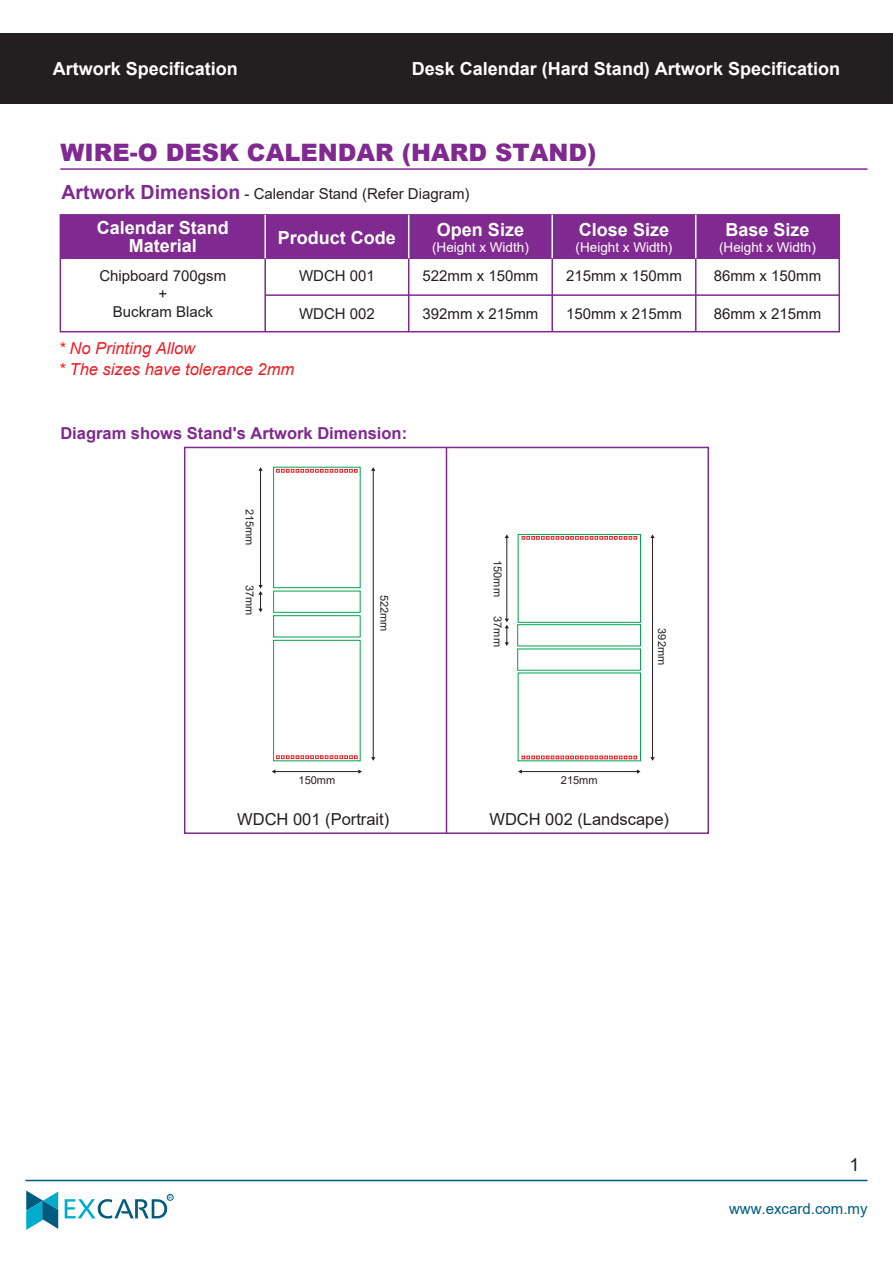
<style>
.page{position:relative;width:893px;height:1263px;background:#fff}
.page>*{position:absolute;margin:0;border:0;box-sizing:border-box;transform-origin:0 0}
.t1{font:900 24px "Arial";color:#802990}
.t2{font:700 18px/18px "Arial";color:#fff;text-align:center}
.t3{font:18px "Arial";color:#231f20}
.t4{font:italic 16.5px/21px "Arial";color:#ee1d23}
.t5{font:700 16.5px "Arial";color:#802990}
.t6{font:16.5px "Arial";color:#231f20}
.t7{font:15px/18px "Arial";color:#231f20;text-align:center}
.t8{font:15px "Arial";color:#005b7f}
.t9{font:13.5px "Arial";color:#fff}
.t10{font:10.95px "Arial";color:#231f20}
.t11{font:4.8px "Arial";color:#005b7f}
.s1{font-weight:700;font-size:19.5px;color:#802990}
</style>
<div class="page">
<svg style="left:26px;top:1190px;width:32px;height:40px"></svg>
<svg style="left:65px;top:1194px;width:108px;height:24px"></svg>
<hr style="left:25px;top:1180px;width:842px;height:1px;background:#005b7f">
<div style="left:0;top:33px;width:893px;height:71px;background:#231f20"></div>
<hr style="left:60px;top:168px;width:807px;height:2px;background:#802990">
<div style="left:60px;top:215px;width:779px;height:44px;background:#802990"></div>
<div style="left:184px;top:447px;width:525px;height:387px;border:2px solid #802990"></div>
<div style="left:60px;top:214px;width:780px;height:118px;border:2px solid #802990"></div>
<hr style="left:264px;top:215px;width:2px;height:44px;background:#fff">
<hr style="left:264px;top:259px;width:2px;height:73px;background:#802990">
<hr style="left:408px;top:215px;width:1px;height:44px;background:#fff">
<hr style="left:408px;top:259px;width:1px;height:73px;background:#802990">
<hr style="left:551px;top:215px;width:2px;height:44px;background:#fff">
<hr style="left:551px;top:259px;width:2px;height:73px;background:#802990">
<hr style="left:695px;top:215px;width:1px;height:44px;background:#fff">
<hr style="left:695px;top:259px;width:1px;height:73px;background:#802990">
<hr style="left:265px;top:294px;width:574px;height:2px;background:#802990">
<hr style="left:521px;top:771px;width:117px;height:1px;background:#231f20">
<svg style="left:518px;top:769px;width:4px;height:5px"></svg>
<hr style="left:506px;top:536px;width:1px;height:84px;background:#231f20">
<hr style="left:652px;top:536px;width:1px;height:222px;background:#231f20">
<svg style="left:505px;top:619px;width:4px;height:27px"></svg>
<div style="left:518px;top:534px;width:123px;height:89px;border:1px solid #00a54f"></div>
<svg style="left:522px;top:536px;width:115px;height:4px"></svg>
<svg style="left:522px;top:756px;width:115px;height:3px"></svg>
<div style="left:517px;top:624px;width:124px;height:22px;border:1px solid #00a54f"></div>
<hr style="left:373px;top:469px;width:1px;height:290px;background:#231f20">
<svg style="left:371px;top:757px;width:4px;height:4px"></svg>
<hr style="left:260px;top:469px;width:1px;height:116px;background:#231f20">
<svg style="left:258px;top:585px;width:5px;height:27px"></svg>
<div style="left:273px;top:467px;width:88px;height:121px;border:1px solid #00a54f"></div>
<svg style="left:276px;top:469px;width:82px;height:4px"></svg>
<div style="left:273px;top:640px;width:88px;height:121px;border:1px solid #00a54f"></div>
<svg style="left:276px;top:755px;width:82px;height:4px"></svg>
<hr style="left:275px;top:771px;width:84px;height:1px;background:#231f20">
<svg style="left:358px;top:769px;width:4px;height:5px"></svg>
<div style="left:273px;top:591px;width:88px;height:22px;border:1px solid #00a54f"></div>
<div style="left:273px;top:615px;width:88px;height:22px;border:1px solid #00a54f"></div>
<hr style="left:446px;top:447px;width:1px;height:386px;background:#802990">
<p class="t2" style="left:53px;top:60px;width:187px">Artwork Specification</p>
<p class="t2" style="left:412px;top:60px;width:430px">Desk Calendar (Hard Stand) Artwork Specification</p>
<h1 class="t1" style="left:60px;top:135px;width:537px">WIRE-O DESK CALENDAR (HARD STAND)</h1>
<p class="t7" style="left:62px;top:184px;width:410px"><span class="s1">Artwork Dimension</span> - Calendar Stand (Refer Diagram)</p>
<p class="t2" style="left:97px;top:219px;width:134px">Calendar Stand<br>Material</p>
<p class="t7" style="left:99px;top:267px;width:128px">Chipboard 700gsm +<br>Buckram Black</p>
<p class="t7" style="left:566px;top:267px;width:117px">215mm x 150mm</p>
<p class="t2" style="left:437px;top:221px;width:89px">Open Size</p>
<p class="t9" style="left:432px;top:238px;width:98px">(Height x Width)</p>
<p class="t2" style="left:579px;top:221px;width:92px">Close Size</p>
<p class="t9" style="left:576px;top:238px;width:98px">(Height x Width)</p>
<p class="t2" style="left:278px;top:229px;width:120px">Product Code</p>
<p class="t7" style="left:299px;top:267px;width:77px">WDCH 001</p>
<p class="t7" style="left:299px;top:304px;width:77px">WDCH 002</p>
<p class="t4" style="left:59px;top:338px;width:237px">* No Printing Allow<br>* The sizes have tolerance 2mm</p>
<p class="t7" style="left:422px;top:267px;width:117px">522mm x 150mm</p>
<p class="t7" style="left:422px;top:304px;width:117px">392mm x 215mm</p>
<p class="t7" style="left:566px;top:304px;width:117px">150mm x 215mm</p>
<p class="t5" style="left:60px;top:421px;width:348px">Diagram shows Stand's Artwork Dimension:</p>
<p class="t10" style="left:257px;top:509px;width:38px;rotate:90deg">215mm</p>
<p class="t10" style="left:257px;top:585px;width:32px;rotate:90deg">37mm</p>
<p class="t10" style="left:392px;top:595px;width:38px;rotate:90deg">522mm</p>
<p class="t10" style="left:505px;top:560px;width:38px;rotate:90deg">150mm</p>
<p class="t10" style="left:505px;top:616px;width:32px;rotate:90deg">37mm</p>
<p class="t10" style="left:669px;top:628px;width:38px;rotate:90deg">392mm</p>
<p class="t2" style="left:725px;top:221px;width:86px">Base Size</p>
<p class="t9" style="left:719px;top:238px;width:98px">(Height x Width)</p>
<p class="t7" style="left:714px;top:267px;width:109px">86mm x 150mm</p>
<p class="t7" style="left:714px;top:304px;width:109px">86mm x 215mm</p>
<p class="t10" style="left:299px;top:773px;width:38px">150mm</p>
<p class="t6" style="left:237px;top:807px;width:154px">WDCH 001 (Portrait)</p>
<p class="t10" style="left:561px;top:773px;width:38px">215mm</p>
<p class="t6" style="left:489px;top:807px;width:181px">WDCH 002 (Landscape)</p>
<p class="t11" style="left:169px;top:1194px;width:5px">R</p>
<p class="t3" style="left:849px;top:1152px;width:12px">1</p>
<p class="t8" style="left:729px;top:1198px;width:140px">www.excard.com.my</p>
</div>
